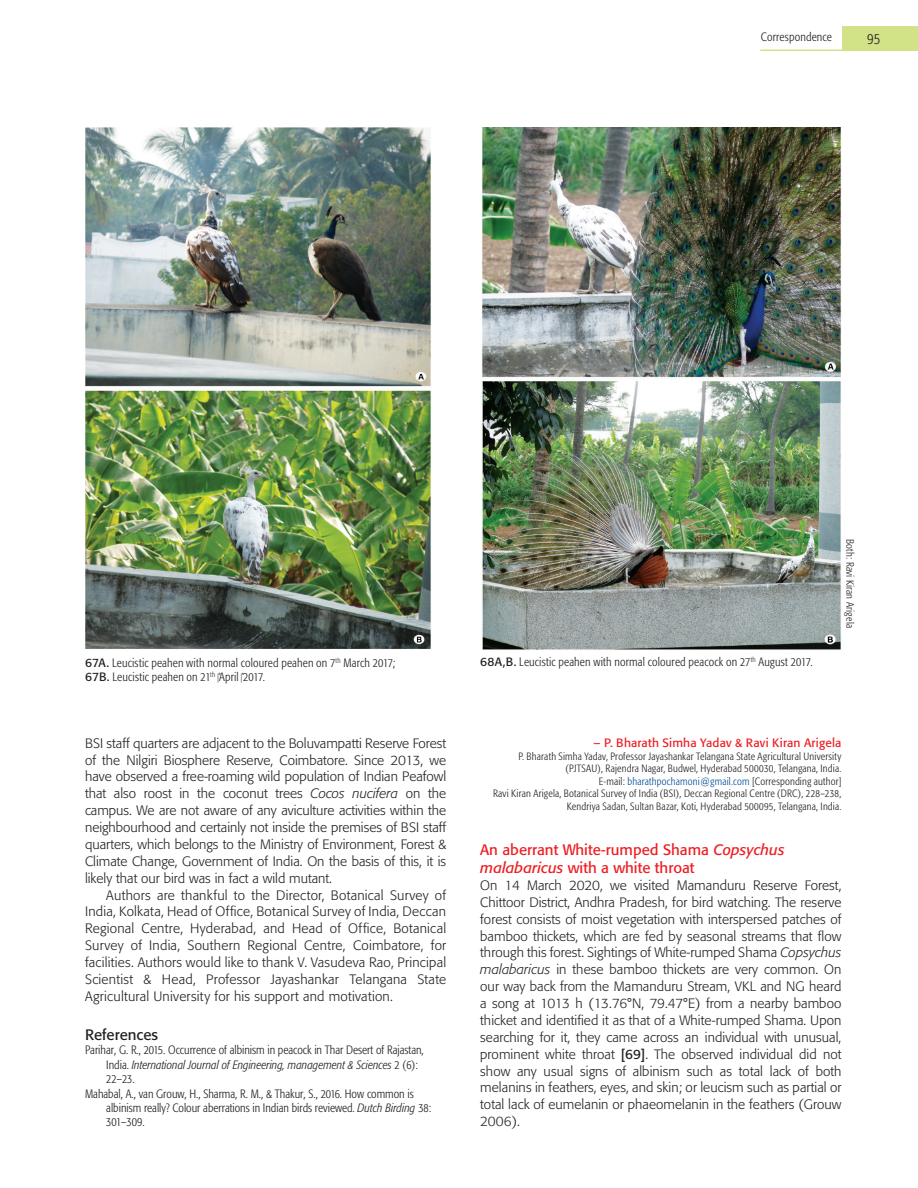
<style>
.page{position:relative;width:918px;height:1188px;background:#fff}
.page>*{position:absolute;margin:0;border:0;box-sizing:border-box;transform-origin:0 0}
.t1{font:15px/18px "Formata";color:#ee1d23}
.t2{font:15px "Formata";color:#231f20}
.t3{font:300 condensed 15px "Formata";color:#231f20}
.t4{font:300 13.5px/16.8px "Formata";letter-spacing:.005em;color:#231f20;text-align:justify}
.t5{font:300 condensed 12px/14.4px "Formata";color:#231f20}
.t6{font:italic 300 condensed 12px "Formata";color:#231f20}
.t7{font:12px "Formata";letter-spacing:.01em;color:#ee1d23}
.t8{font:300 condensed 10.5px/12.6px "Formata";letter-spacing:.015em;color:#231f20;text-align:right}
.s1{font-weight:400;font-stretch:normal}
.s2{font-style:italic}
.s3{font-style:normal}
.s4{color:#014d95}
.s5{font-weight:400}
</style>
<div class="page">
<img style="left:85px;top:128px;width:346px;height:521px">
<img style="left:482px;top:128px;width:359px;height:522px">
<div style="left:842px;top:26px;width:76px;height:24px;background:#d2e287"></div>
<hr style="left:760px;top:50px;width:158px;height:1px;background:#d2e287">
<p class="t5" style="left:761px;top:29px;width:73px">Correspondence</p>
<p class="t3" style="left:867px;top:30px;width:15px">95</p>
<p class="t5" style="left:85px;top:656px;width:312px"><span class="s1">67A.</span> Leucistic peahen with normal coloured peahen on 7<sup>th</sup> March 2017;<br><span class="s1">67B.</span> Leucistic peahen on 21<sup>th</sup> April 2017.</p>
<p class="t5" style="left:480px;top:655px;width:334px"><span class="s1">68A,B.</span> Leucistic peahen with normal coloured peacock on 27<sup>th</sup> August 2017.</p>
<p class="t8" style="left:856px;top:539px;width:91px;rotate:90deg">Both: Ravi Kiran Arigela</p>
<p class="t4" style="left:85px;top:735px;width:363px">BSI staff quarters are adjacent to the Boluvampatti Reserve Forest of the Nilgiri Biosphere Reserve, Coimbatore. Since 2013, we have observed a free-roaming wild population of Indian Peafowl that also roost in the coconut trees <span class="s2">Cocos nucifera</span> on the campus. We are not aware of any aviculture activities within the neighbourhood and certainly not inside the premises of BSI staff quarters, which belongs to the Ministry of Environment, Forest &amp; Climate Change, Government of India. On the basis of this, it is likely that our bird was in fact a wild mutant.</p>
<p class="t4" style="left:85px;top:886px;width:363px;text-indent:21px">Authors are thankful to the Director, Botanical Survey of India, Kolkata, Head of Office, Botanical Survey of India, Deccan Regional Centre, Hyderabad, and Head of Office, Botanical Survey of India, Southern Regional Centre, Coimbatore, for facilities. Authors would like to thank V. Vasudeva Rao, Principal Scientist &amp; Head, Professor Jayashankar Telangana State Agricultural University for his support and motivation.</p>
<p class="t2" style="left:85px;top:1026px;width:75px">References</p>
<p class="t5" style="left:85px;top:1043px;width:340px">Parihar, G. R., 2015. Occurrence of albinism in peacock in Thar Desert of Rajastan,</p>
<p class="t6" style="left:106px;top:1058px;width:313px"><span class="s3">India.</span> International Journal of Engineering, management &amp; Sciences <span class="s3">2 (6):</span></p>
<p class="t5" style="left:106px;top:1072px;width:30px">22–23.</p>
<p class="t5" style="left:85px;top:1086px;width:330px">Mahabal, A., van Grouw, H., Sharma, R. M., &amp; Thakur, S., 2016. How common is</p>
<p class="t5" style="left:106px;top:1101px;width:327px">albinism really? Colour aberrations in Indian birds reviewed. <span class="s2">Dutch Birding</span> 38:</p>
<p class="t5" style="left:106px;top:1115px;width:40px">301–309.</p>
<p class="t7" style="left:594px;top:736px;width:249px">– P. Bharath Simha Yadav &amp; Ravi Kiran Arigela</p>
<p class="t8" style="left:493px;top:750px;width:350px">P. Bharath Simha Yadav, Professor Jayashankar Telangana State Agricultural University (PJTSAU), Rajendra Nagar, Budwel, Hyderabad 500030, Telangana, India.<br>E-mail: <span class="s4">bharathpochamoni@gmail.com</span> [Corresponding author]<br>Ravi Kiran Arigela, Botanical Survey of India (BSI), Deccan Regional Centre (DRC), 228–238, Kendriya Sadan, Sultan Bazar, Koti, Hyderabad 500095, Telangana, India.</p>
<p class="t1" style="left:480px;top:841px;width:306px">An aberrant White-rumped Shama <span class="s2">Copsychus malabaricus</span> with a white throat</p>
<p class="t4" style="left:480px;top:877px;width:363px">On 14 March 2020, we visited Mamanduru Reserve Forest, Chittoor District, Andhra Pradesh, for bird watching. The reserve forest consists of moist vegetation with interspersed patches of bamboo thickets, which are fed by seasonal streams that flow through this forest. Sightings of White-rumped Shama <span class="s2">Copsychus malabaricus</span> in these bamboo thickets are very common. On our way back from the Mamanduru Stream, VKL and NG heard a song at 1013 h (13.76°N, 79.47°E) from a nearby bamboo thicket and identified it as that of a White-rumped Shama. Upon searching for it, they came across an individual with unusual, prominent white throat <span class="s5">[69]</span>. The observed individual did not show any usual signs of albinism such as total lack of both melanins in feathers, eyes, and skin; or leucism such as partial or total lack of eumelanin or phaeomelanin in the feathers (Grouw 2006).</p>
</div>
